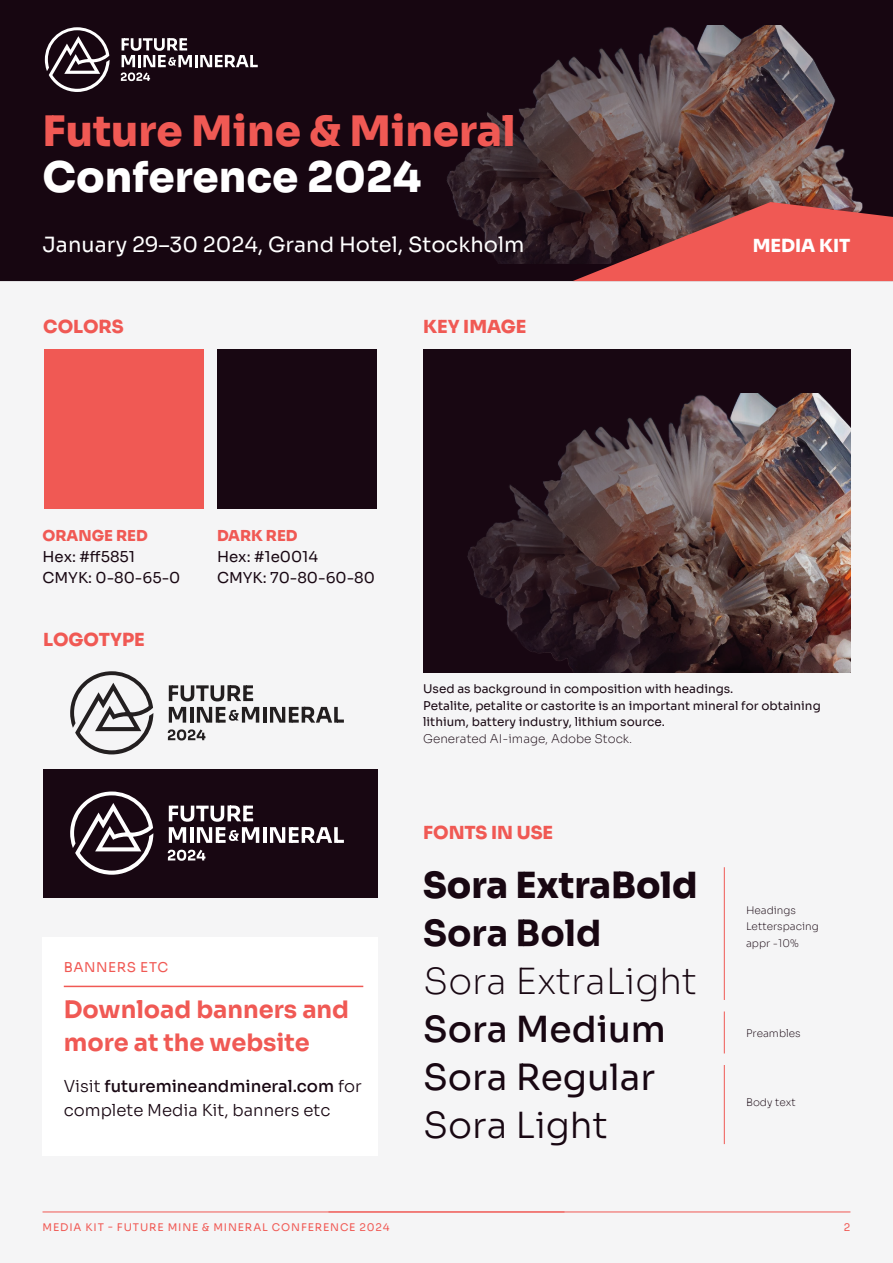
<style>
.page{position:relative;width:893px;height:1263px;background:#f5f5f6}
.page>*{position:absolute;margin:0;border:0;box-sizing:border-box;transform-origin:0 0}
.t1{font:800 42px "Sora";color:#f05954}
.t2{font:800 42px "Sora";color:#fff}
.t3{font:200 36px "Sora";color:#180712}
.t4{font:800 36px "Sora";color:#180712}
.t5{font:36px "Sora";color:#180712}
.t6{font:500 36px "Sora";color:#180712}
.t7{font:300 36px "Sora";color:#180712}
.t8{font:700 36px "Sora";color:#180712}
.t9{font:700 24px/33px "Sora";color:#f05954}
.t10{font:21px "Sora";color:#fff}
.t11{font:800 18px "Sora";color:#f05954}
.t12{font:800 18px "Sora";color:#fff}
.t13{font:300 16.5px/24px "Sora";color:#180712}
.t14{font:15px/21px "Sora";color:#180712}
.t15{font:800 15px "Sora";color:#f05954}
.t16{font:13.5px "Sora";letter-spacing:.04em;color:#f05954}
.t17{font:12px/16.5px "Sora";color:#180712}
.t18{font:200 12px "Sora";color:#180712}
.t19{font:200 10.5px/16.5px "Sora";color:#180712}
.t20{font:10.5px "Sora";letter-spacing:.08em;color:#f05954}
.s1{font-weight:500}
</style>
<div class="page">
<div style="left:44px;top:349px;width:160px;height:160px;background:#f05954"></div>
<div style="left:217px;top:349px;width:160px;height:160px;background:#180712"></div>
<div style="left:44px;top:769px;width:334px;height:128px;background:#180712"></div>
<div style="left:423px;top:349px;width:427px;height:324px;background:#180712"></div>
<hr style="left:43px;top:1212px;width:521px;height:1px;background:#f05954">
<hr style="left:328px;top:1212px;width:522px;height:1px;background:#f05954">
<div style="left:0;top:0;width:893px;height:281px;background:#170611"></div>
<img style="left:394px;top:25px;width:481px;height:238px">
<svg style="left:45px;top:27px;width:65px;height:65px"></svg>
<svg style="left:121px;top:38px;width:137px;height:43px"></svg>
<svg style="left:70px;top:791px;width:83px;height:84px"></svg>
<svg style="left:169px;top:805px;width:90px;height:38px"></svg>
<hr style="left:263px;top:827px;width:3px;height:16px;background:#fff">
<svg style="left:270px;top:827px;width:15px;height:16px"></svg>
<hr style="left:289px;top:827px;width:3px;height:16px;background:#fff">
<svg style="left:292px;top:827px;width:52px;height:16px"></svg>
<svg style="left:334px;top:827px;width:4px;height:16px"></svg>
<svg style="left:168px;top:850px;width:37px;height:11px"></svg>
<svg style="left:70px;top:671px;width:83px;height:83px"></svg>
<hr style="left:169px;top:685px;width:3px;height:16px;background:#231f20">
<svg style="left:172px;top:685px;width:81px;height:16px"></svg>
<svg style="left:243px;top:685px;width:4px;height:16px"></svg>
<svg style="left:169px;top:707px;width:17px;height:16px"></svg>
<hr style="left:190px;top:707px;width:3px;height:16px;background:#231f20">
<svg style="left:197px;top:707px;width:15px;height:16px"></svg>
<hr style="left:216px;top:707px;width:3px;height:16px;background:#231f20">
<svg style="left:219px;top:707px;width:40px;height:16px"></svg>
<hr style="left:263px;top:707px;width:3px;height:16px;background:#231f20">
<svg style="left:270px;top:707px;width:15px;height:16px"></svg>
<hr style="left:289px;top:707px;width:3px;height:16px;background:#231f20">
<svg style="left:292px;top:707px;width:52px;height:16px"></svg>
<svg style="left:334px;top:707px;width:4px;height:16px"></svg>
<svg style="left:168px;top:729px;width:37px;height:11px"></svg>
<svg style="left:573px;top:202px;width:320px;height:79px;background:#b34947"></svg>
<img style="left:467px;top:394px;width:383px;height:279px">
<hr style="left:724px;top:867px;width:1px;height:133px;background:#f05954">
<hr style="left:724px;top:1011px;width:1px;height:42px;background:#f05954">
<hr style="left:724px;top:1065px;width:1px;height:79px;background:#f05954">
<div style="left:43px;top:937px;width:335px;height:219px;background:#fff"></div>
<hr style="left:64px;top:986px;width:299px;height:1px;background:#f05954">
<h1 class="t1" style="left:43px;top:96px;width:475px">Future Mine &amp; Mineral</h1>
<h1 class="t2" style="left:43px;top:142px;width:380px">Conference 2024</h1>
<h3 class="t10" style="left:43px;top:227px;width:483px">January 29–30 2024, Grand Hotel, Stockholm</h3>
<h3 class="t11" style="left:43px;top:312px;width:82px">COLORS</h3>
<h3 class="t11" style="left:423px;top:312px;width:105px">KEY IMAGE</h3>
<p class="t15" style="left:43px;top:523px;width:107px">ORANGE RED</p>
<p class="t14" style="left:43px;top:545px;width:139px">Hex: #ff5851<br>CMYK: 0-80-65-0</p>
<h3 class="t11" style="left:43px;top:625px;width:103px">LOGOTYPE</h3>
<p class="t15" style="left:217px;top:523px;width:82px">DARK RED</p>
<p class="t14" style="left:217px;top:545px;width:159px">Hex: #1e0014<br>CMYK: 70-80-60-80</p>
<h3 class="t12" style="left:753px;top:230px;width:99px">MEDIA KIT</h3>
<p class="t17" style="left:423px;top:679px;width:399px">Used as background in composition with headings.<br>Petalite, petalite or castorite is an important mineral for obtaining lithium, battery industry, lithium source.</p>
<p class="t18" style="left:423px;top:728px;width:211px">Generated AI-image, Adobe Stock.</p>
<p class="t16" style="left:64px;top:956px;width:106px">BANNERS ETC</p>
<h3 class="t9" style="left:64px;top:991px;width:287px">Download banners and more at the website</h3>
<h3 class="t13" style="left:64px;top:1073px;width:300px">Visit <span class="s1">futuremineandmineral.com</span> for complete Media Kit, banners etc</h3>
<h3 class="t11" style="left:423px;top:817px;width:132px">FONTS IN USE</h3>
<h2 class="t4" style="left:423px;top:856px;width:276px">Sora ExtraBold</h2>
<h2 class="t8" style="left:423px;top:904px;width:180px">Sora Bold</h2>
<h2 class="t3" style="left:423px;top:952px;width:275px">Sora ExtraLight</h2>
<h2 class="t6" style="left:423px;top:1000px;width:244px">Sora Medium</h2>
<h2 class="t5" style="left:423px;top:1048px;width:234px">Sora Regular</h2>
<h2 class="t7" style="left:423px;top:1096px;width:186px">Sora Light</h2>
<p class="t19" style="left:746px;top:901px;width:74px">Headings<br>Letterspacing appr -10%</p>
<p class="t19" style="left:746px;top:1024px;width:56px">Preambles</p>
<p class="t19" style="left:746px;top:1093px;width:51px">Body text</p>
<p class="t20" style="left:43px;top:1218px;width:348px">MEDIA KIT - FUTURE MINE &amp; MINERAL CONFERENCE 2024</p>
<p class="t20" style="left:844px;top:1218px;width:8px">2</p>
</div>
